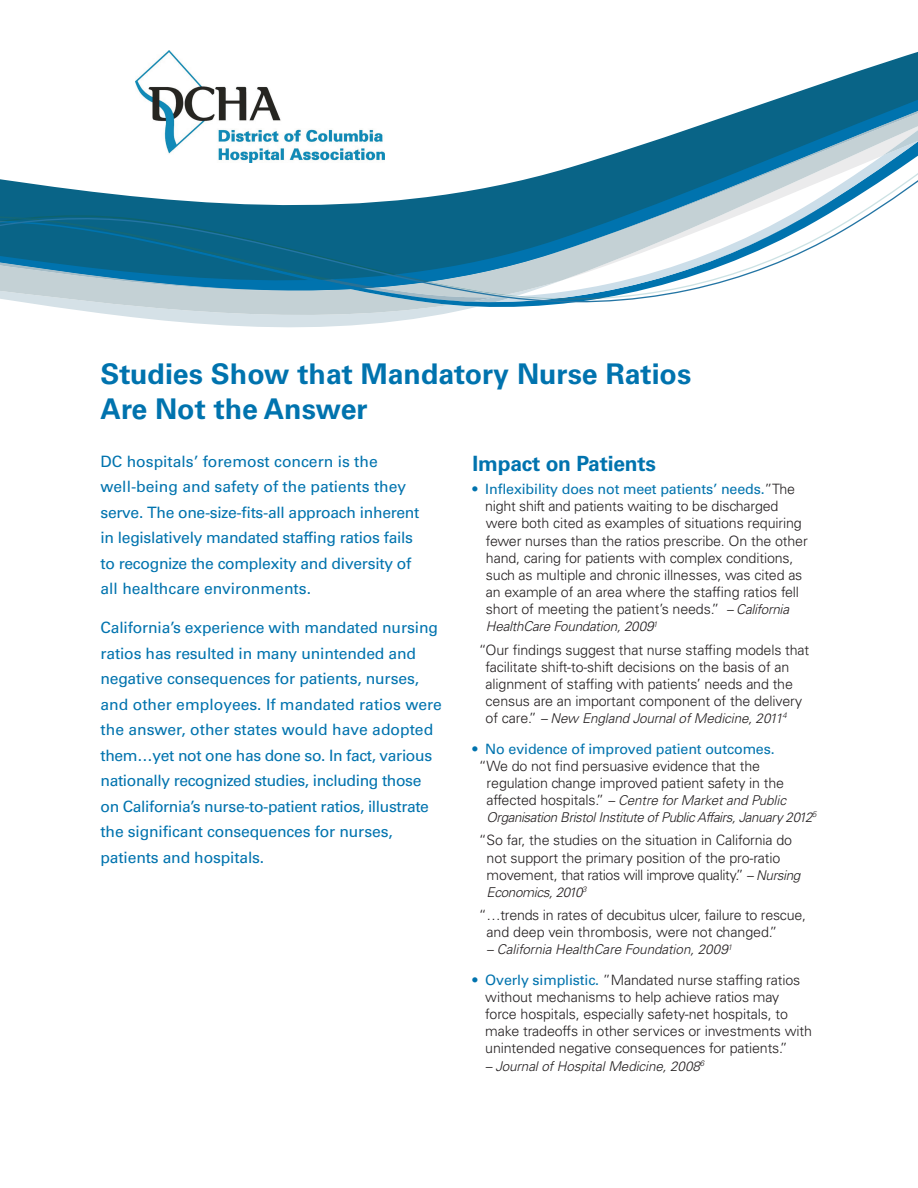
<style>
.page{position:relative;width:918px;height:1188px;background:#fff}
.page>*{position:absolute;margin:0;border:0;box-sizing:border-box;transform-origin:0 0}
.t1{font:700 28.5px/34.2px "Univers LT Std";color:#0073ae}
.t2{font:700 21px "Univers LT Std";letter-spacing:-.01em;color:#0073ae}
.t3{font:15.6px/25.5px "Univers LT Std";letter-spacing:-.01em;color:#0073ae}
.t4{font:300 14.25px/17.1px "Univers LT Std";letter-spacing:-.01em;color:#231f20}
.t5{font:14.25px "Univers LT Std";letter-spacing:-.01em;color:#0073ae}
.t6{font:italic 300 13.5px "Univers LT Std";letter-spacing:-.01em;color:#231f20}
.t7{font:italic 300 13.5px/17.1px "Univers LT Std";letter-spacing:-.03em;color:#231f20}
.s1{font-weight:400;color:#0073ae}
.s2{font-style:italic;font-size:13.5px}
.s3{font-style:normal;font-size:14.25px}
</style>
<div class="page">
<svg style="left:49px;top:306px;width:483px;height:22px"></svg>
<svg style="left:0;top:52px;width:918px;height:254px"></svg>
<img style="left:135px;top:50px;width:250px;height:112px">
<h1 class="t1" style="left:101px;top:357px;width:592px">Studies Show that Mandatory Nurse Ratios<br>Are Not the Answer</h1>
<p class="t3" style="left:101px;top:449px;width:320px">DC hospitals’ foremost concern is the well-being and safety of the patients they serve. The one-size-fits-all approach inherent in legislatively mandated staffing ratios fails to recognize the complexity and diversity of all healthcare environments.</p>
<p class="t3" style="left:101px;top:615px;width:343px">California’s experience with mandated nursing ratios has resulted in many unintended and negative consequences for patients, nurses, and other employees. If mandated ratios were the answer, other states would have adopted them…yet not one has done so. In fact, various nationally recognized studies, including those on California’s nurse-to-patient ratios, illustrate the significant consequences for nurses, patients and hospitals.</p>
<h2 class="t2" style="left:472px;top:451px;width:185px">Impact on Patients</h2>
<p class="t4" style="left:485px;top:481px;width:324px;text-indent:-13px"><span class="s1">• Inflexibility does not meet patients’ needs.</span>”The night shift and patients waiting to be discharged were both cited as examples of situations requiring fewer nurses than the ratios prescribe. On the other hand, caring for patients with complex conditions, such as multiple and chronic illnesses, was cited as an example of an area where the staffing ratios fell short of meeting the patient’s needs.” <span class="s2">– California</span></p>
<p class="t6" style="left:486px;top:618px;width:173px">HealthCare Foundation, 2009<sup>1</sup></p>
<p class="t4" style="left:486px;top:641px;width:325px;text-indent:-7px">“Our findings suggest that nurse staffing models that facilitate shift-to-shift decisions on the basis of an alignment of staffing with patients’ needs and the census are an important component of the delivery</p>
<p class="t6" style="left:486px;top:710px;width:303px"><span class="s3">of care.”</span> – New England Journal of Medicine, 2011<sup>4</sup></p>
<p class="t5" style="left:472px;top:740px;width:304px">• No evidence of improved patient outcomes.</p>
<p class="t4" style="left:487px;top:757px;width:299px;text-indent:-8px">“We do not find persuasive evidence that the regulation change improved patient safety in the</p>
<p class="t7" style="left:487px;top:792px;width:331px"><span class="s3">affected hospitals.”</span> – Centre for Market and Public<br>Organisation Bristol Institute of Public Affairs, January 2012<sup>5</sup></p>
<p class="t4" style="left:487px;top:832px;width:315px;text-indent:-8px">“So far, the studies on the situation in California do not support the primary position of the pro-ratio movement, that ratios will improve quality.” <span class="s2">– Nursing</span></p>
<p class="t7" style="left:487px;top:884px;width:101px">Economics, 2010<sup>3</sup></p>
<p class="t4" style="left:487px;top:907px;width:321px;text-indent:-8px">“…trends in rates of decubitus ulcer, failure to rescue, and deep vein thrombosis, were not changed.”</p>
<p class="t6" style="left:487px;top:942px;width:247px">– California HealthCare Foundation, 2009<sup>1</sup></p>
<p class="t4" style="left:485px;top:971px;width:328px;text-indent:-13px"><span class="s1">• Overly simplistic.</span> ”Mandated nurse staffing ratios without mechanisms to help achieve ratios may force hospitals, especially safety-net hospitals, to make tradeoffs in other services or investments with unintended negative consequences for patients.”</p>
<p class="t6" style="left:485px;top:1058px;width:220px">– Journal of Hospital Medicine, 2008<sup>6</sup></p>
</div>
